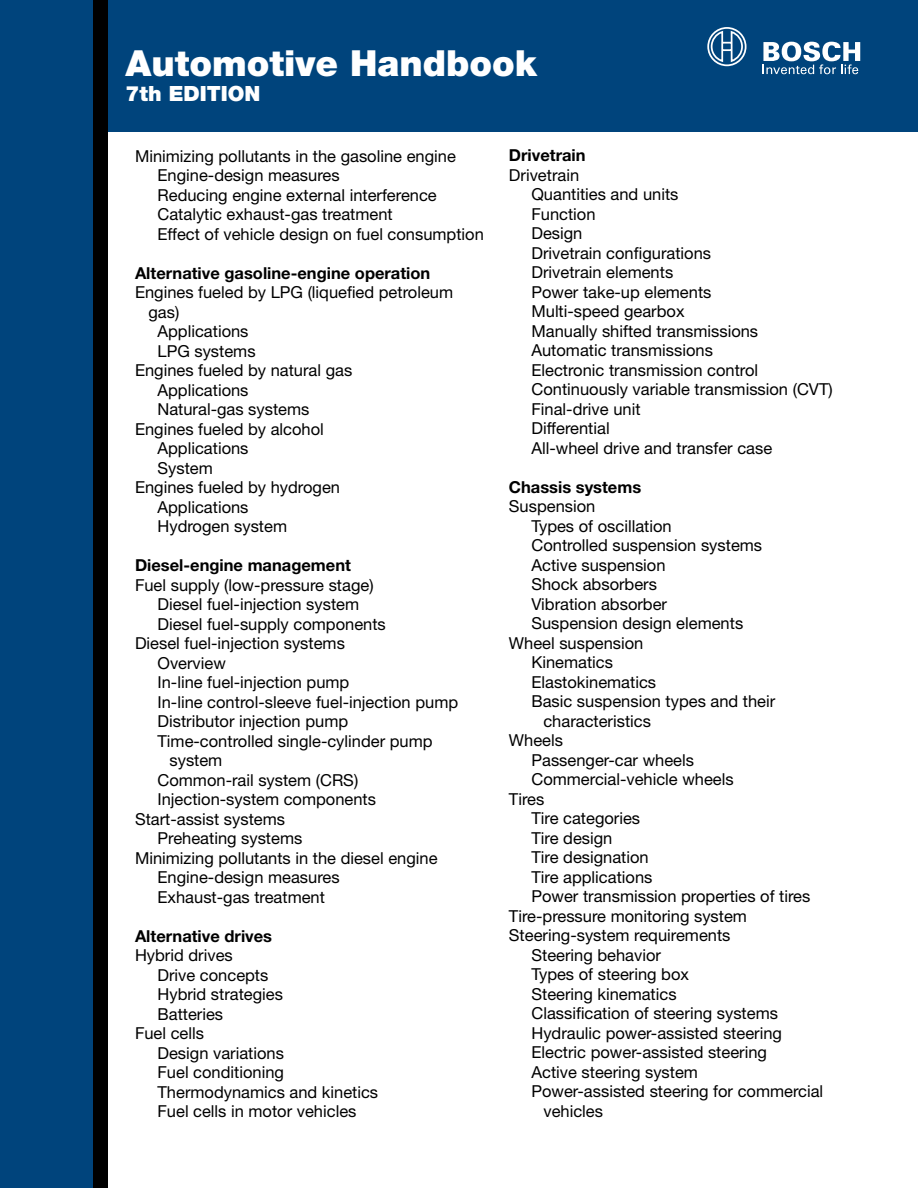
<style>
.page{position:relative;width:918px;height:1188px;background:#fff}
.page>*{position:absolute;margin:0;border:0;box-sizing:border-box;transform-origin:0 0}
.t1{font:900 36px "Helvetica Neue";color:#fff}
.t2{font:900 21px "Helvetica Neue";color:#fff}
.t3{font:16.5px/19.5px "Helvetica Neue";color:#000}
.t4{font:700 16.5px "Helvetica Neue";color:#000}
</style>
<div class="page">
<div style="left:0;top:0;width:918px;height:132px;background:#00447c"></div>
<div style="left:0;top:0;width:108px;height:1188px;background:#00447c"></div>
<div style="left:93px;top:0;width:15px;height:1188px;background:#000"></div>
<svg style="left:763px;top:42px;width:97px;height:32px"></svg>
<svg style="left:707px;top:27px;width:40px;height:40px"></svg>
<h1 class="t1" style="left:126px;top:42px;width:413px">Automotive Handbook</h1>
<p class="t2" style="left:126px;top:81px;width:136px">7th EDITION</p>
<p class="t3" style="left:158px;top:146px;width:328px;text-indent:-23px">Minimizing pollutants in the gasoline engine Engine-design measures<br>Reducing engine external interference Catalytic exhaust-gas treatment<br>Effect of vehicle design on fuel consumption</p>
<p class="t4" style="left:135px;top:262px;width:297px">Alternative gasoline-engine operation</p>
<p class="t3" style="left:135px;top:282px;width:320px">Engines fueled by LPG (liquefied petroleum</p>
<p class="t3" style="left:148px;top:302px;width:32px">gas)</p>
<p class="t3" style="left:158px;top:321px;width:93px">Applications</p>
<p class="t3" style="left:158px;top:341px;width:100px">LPG systems</p>
<p class="t3" style="left:135px;top:360px;width:219px">Engines fueled by natural gas</p>
<p class="t3" style="left:158px;top:380px;width:93px">Applications</p>
<p class="t3" style="left:158px;top:399px;width:153px">Natural-gas systems</p>
<p class="t3" style="left:135px;top:419px;width:190px">Engines fueled by alcohol</p>
<p class="t3" style="left:158px;top:438px;width:93px">Applications</p>
<p class="t3" style="left:158px;top:458px;width:57px">System</p>
<p class="t3" style="left:135px;top:477px;width:207px">Engines fueled by hydrogen</p>
<p class="t3" style="left:158px;top:497px;width:93px">Applications</p>
<p class="t3" style="left:158px;top:516px;width:131px">Hydrogen system</p>
<p class="t4" style="left:135px;top:555px;width:217px">Diesel-engine management</p>
<p class="t3" style="left:135px;top:575px;width:240px">Fuel supply (low-pressure stage)</p>
<p class="t3" style="left:158px;top:594px;width:203px">Diesel fuel-injection system</p>
<p class="t3" style="left:158px;top:614px;width:230px">Diesel fuel-supply components</p>
<p class="t3" style="left:135px;top:633px;width:211px">Diesel fuel-injection systems</p>
<p class="t3" style="left:158px;top:653px;width:70px">Overview</p>
<p class="t3" style="left:158px;top:672px;width:193px">In-line fuel-injection pump</p>
<p class="t3" style="left:158px;top:692px;width:302px">In-line control-sleeve fuel-injection pump</p>
<p class="t3" style="left:158px;top:711px;width:192px">Distributor injection pump</p>
<p class="t3" style="left:158px;top:731px;width:277px">Time-controlled single-cylinder pump</p>
<p class="t3" style="left:170px;top:750px;width:54px">system</p>
<p class="t3" style="left:158px;top:770px;width:202px">Common-rail system (CRS)</p>
<p class="t3" style="left:158px;top:789px;width:220px">Injection-system components</p>
<p class="t3" style="left:135px;top:809px;width:152px">Start-assist systems</p>
<p class="t3" style="left:158px;top:828px;width:146px">Preheating systems</p>
<p class="t3" style="left:135px;top:848px;width:304px">Minimizing pollutants in the diesel engine</p>
<p class="t3" style="left:158px;top:867px;width:184px">Engine-design measures</p>
<p class="t3" style="left:158px;top:887px;width:169px">Exhaust-gas treatment</p>
<p class="t4" style="left:135px;top:925px;width:139px">Alternative drives</p>
<p class="t3" style="left:135px;top:945px;width:99px">Hybrid drives</p>
<p class="t3" style="left:158px;top:965px;width:112px">Drive concepts</p>
<p class="t3" style="left:158px;top:984px;width:127px">Hybrid strategies</p>
<p class="t3" style="left:158px;top:1004px;width:67px">Batteries</p>
<p class="t3" style="left:135px;top:1023px;width:71px">Fuel cells</p>
<p class="t3" style="left:158px;top:1043px;width:128px">Design variations</p>
<p class="t3" style="left:158px;top:1062px;width:128px">Fuel conditioning</p>
<p class="t3" style="left:158px;top:1082px;width:222px">Thermodynamics and kinetics</p>
<p class="t3" style="left:158px;top:1101px;width:200px">Fuel cells in motor vehicles</p>
<p class="t4" style="left:509px;top:145px;width:78px">Drivetrain</p>
<p class="t3" style="left:531px;top:165px;width:303px;text-indent:-23px">Drivetrain<br>Quantities and units<br>Function<br>Design<br>Drivetrain configurations<br>Drivetrain elements<br>Power take-up elements<br>Multi-speed gearbox<br>Manually shifted transmissions<br>Automatic transmissions<br>Electronic transmission control<br>Continuously variable transmission (CVT)<br>Final-drive unit<br>Differential<br>All-wheel drive and transfer case</p>
<p class="t4" style="left:509px;top:477px;width:134px">Chassis systems</p>
<p class="t3" style="left:509px;top:497px;width:88px">Suspension</p>
<p class="t3" style="left:531px;top:516px;width:142px">Types of oscillation</p>
<p class="t3" style="left:531px;top:536px;width:232px">Controlled suspension systems</p>
<p class="t3" style="left:531px;top:555px;width:136px">Active suspension</p>
<p class="t3" style="left:531px;top:575px;width:127px">Shock absorbers</p>
<p class="t3" style="left:531px;top:594px;width:137px">Vibration absorber</p>
<p class="t3" style="left:531px;top:614px;width:213px">Suspension design elements</p>
<p class="t3" style="left:509px;top:633px;width:136px">Wheel suspension</p>
<p class="t3" style="left:531px;top:653px;width:83px">Kinematics</p>
<p class="t3" style="left:531px;top:672px;width:126px">Elastokinematics</p>
<p class="t3" style="left:531px;top:692px;width:245px">Basic suspension types and their</p>
<p class="t3" style="left:543px;top:711px;width:109px">characteristics</p>
<p class="t3" style="left:509px;top:731px;width:56px">Wheels</p>
<p class="t3" style="left:531px;top:750px;width:164px">Passenger-car wheels</p>
<p class="t3" style="left:531px;top:770px;width:204px">Commercial-vehicle wheels</p>
<p class="t3" style="left:509px;top:789px;width:37px">Tires</p>
<p class="t3" style="left:531px;top:809px;width:110px">Tire categories</p>
<p class="t3" style="left:531px;top:828px;width:82px">Tire design</p>
<p class="t3" style="left:531px;top:848px;width:119px">Tire designation</p>
<p class="t3" style="left:531px;top:867px;width:123px">Tire applications</p>
<p class="t3" style="left:531px;top:887px;width:280px">Power transmission properties of tires</p>
<p class="t3" style="left:509px;top:906px;width:240px">Tire-pressure monitoring system</p>
<p class="t3" style="left:509px;top:926px;width:223px">Steering-system requirements</p>
<p class="t3" style="left:531px;top:945px;width:131px">Steering behavior</p>
<p class="t3" style="left:531px;top:965px;width:159px">Types of steering box</p>
<p class="t3" style="left:531px;top:984px;width:147px">Steering kinematics</p>
<p class="t3" style="left:531px;top:1004px;width:248px">Classification of steering systems</p>
<p class="t3" style="left:531px;top:1023px;width:252px">Hydraulic power-assisted steering</p>
<p class="t3" style="left:531px;top:1043px;width:237px">Electric power-assisted steering</p>
<p class="t3" style="left:531px;top:1062px;width:168px">Active steering system</p>
<p class="t3" style="left:531px;top:1082px;width:293px">Power-assisted steering for commercial</p>
<p class="t3" style="left:543px;top:1101px;width:61px">vehicles</p>
</div>
